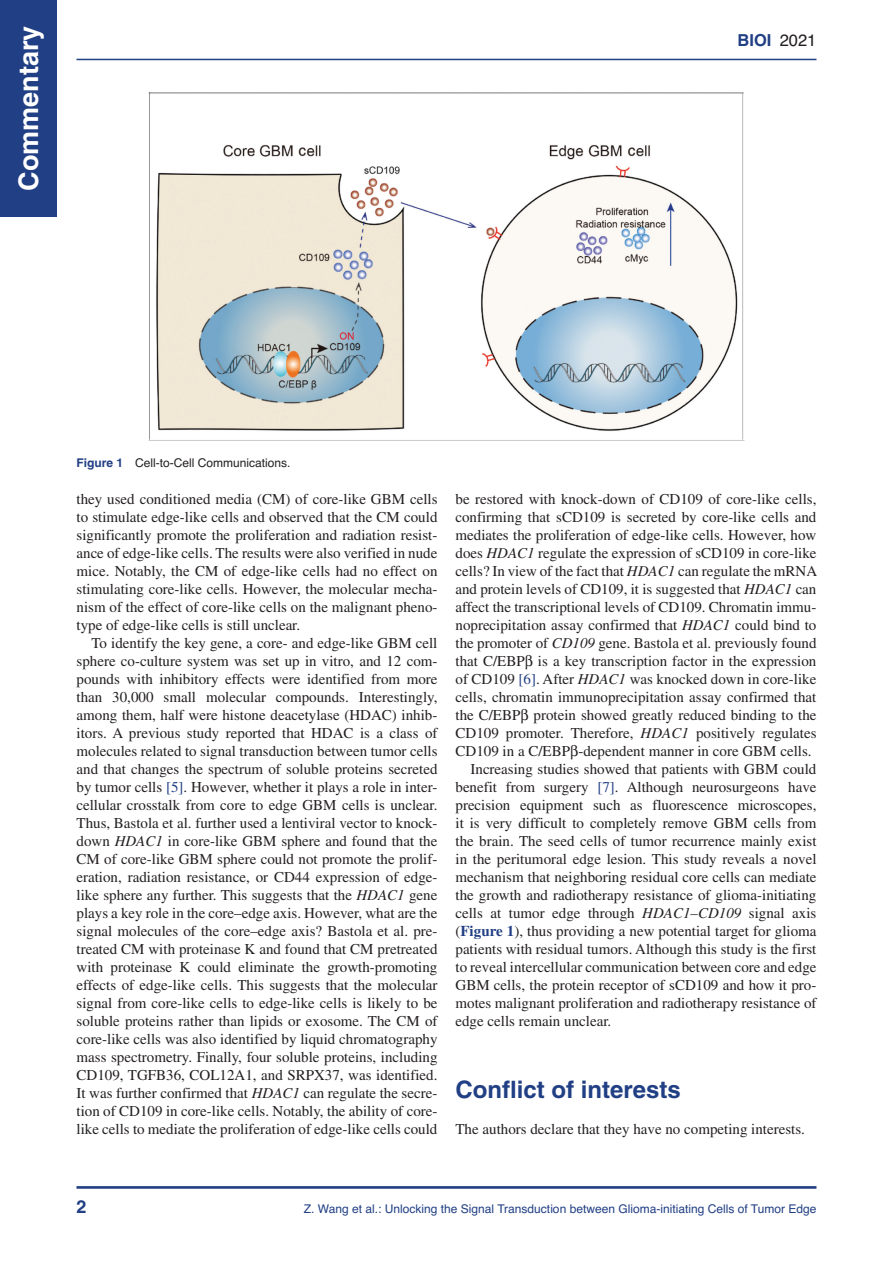
<style>
.page{position:relative;width:893px;height:1263px;background:#fff}
.page>*{position:absolute;margin:0;border:0;box-sizing:border-box;transform-origin:0 0}
.t1{font:700 27px "Helvetica";color:#fff}
.t2{font:700 24px "Helvetica";color:#213f84}
.t3{font:700 18px "Helvetica";color:#213f84}
.t4{font:700 16.5px "Helvetica";color:#213f84}
.t5{font:15px/18px "Times";color:#231f20;text-align:justify}
.t6{font:12px "Helvetica";color:#213f84}
.t7{font:12px "Helvetica";color:#231f20}
.s1{font-weight:400;color:#231f20}
.s2{font-weight:700;color:#213f84}
.s3{color:#213f84}
.s4{font-style:italic}
</style>
<div class="page">
<hr style="left:76px;top:1186px;width:740px;height:3px;background:#213f84">
<img style="left:149px;top:92px;width:595px;height:348px">
<hr style="left:76px;top:59px;width:740px;height:1px;background:#213f84">
<div style="left:0;top:0;width:57px;height:216px;background:#213f84"></div>
<h1 class="t1" style="left:12px;top:191px;width:167px;rotate:-90deg">Commentary</h1>
<p class="t4" style="left:738px;top:30px;width:80px">BIOI <span class="s1">2021</span></p>
<p class="t7" style="left:76px;top:456px;width:216px"><span class="s2">Figure 1</span> Cell-to-Cell Communications.</p>
<p class="t5" style="left:76px;top:490px;width:363px">they used conditioned media (CM) of core-like GBM cells to stimulate edge-like cells and observed that the CM could significantly promote the proliferation and radiation resist&shy;ance of edge-like cells. The results were also verified in nude mice. Notably, the CM of edge-like cells had no effect on stimulating core-like cells. However, the molecular mecha&shy;nism of the effect of core-like cells on the malignant pheno&shy;type of edge-like cells is still unclear.</p>
<p class="t5" style="left:76px;top:634px;width:363px;text-indent:15px">To identify the key gene, a core- and edge-like GBM cell sphere co-culture system was set up in vitro, and 12 com&shy;pounds with inhibitory effects were identified from more than 30,000 small molecular compounds. Interestingly, among them, half were histone deacetylase (HDAC) inhib&shy;itors. A previous study reported that HDAC is a class of molecules related to signal transduction between tumor cells and that changes the spectrum of soluble proteins secreted by tumor cells <span class="s3">[5]</span>. However, whether it plays a role in inter&shy;cellular crosstalk from core to edge GBM cells is unclear.<br>Thus, Bastola et al. further used a lentiviral vector to knock&shy;down <span class="s4">HDAC1</span> in core-like GBM sphere and found that the CM of core-like GBM sphere could not promote the prolif&shy;eration, radiation resistance, or CD44 expression of edge&shy;like sphere any further. This suggests that the <span class="s4">HDAC1</span> gene plays a key role in the core–edge axis. However, what are the signal molecules of the core–edge axis? Bastola et al. pre&shy;treated CM with proteinase K and found that CM pretreated with proteinase K could eliminate the growth-promoting effects of edge-like cells. This suggests that the molecular signal from core-like cells to edge-like cells is likely to be soluble proteins rather than lipids or exosome. The CM of core-like cells was also identified by liquid chromatography mass spectrometry. Finally, four soluble proteins, including CD109, TGFB36, COL12A1, and SRPX37, was identified.<br>It was further confirmed that <span class="s4">HDAC1</span> can regulate the secre&shy;tion of CD109 in core-like cells. Notably, the ability of core&shy;like cells to mediate the proliferation of edge-like cells could</p>
<p class="t5" style="left:455px;top:490px;width:362px">be restored with knock-down of CD109 of core-like cells,</p>
<p class="t5" style="left:455px;top:508px;width:362px">confirming that sCD109 is secreted by core-like cells and</p>
<p class="t5" style="left:455px;top:526px;width:362px">mediates the proliferation of edge-like cells. However, how</p>
<p class="t5" style="left:455px;top:544px;width:362px">does <span class="s4">HDAC1</span> regulate the expression of sCD109 in core-like</p>
<p class="t5" style="left:455px;top:562px;width:363px">cells? In view of the fact that <span class="s4">HDAC1</span> can regulate the mRNA</p>
<p class="t5" style="left:455px;top:580px;width:362px">and protein levels of CD109, it is suggested that <span class="s4">HDAC1</span> can</p>
<p class="t5" style="left:455px;top:598px;width:362px">affect the transcriptional levels of CD109. Chromatin immu-</p>
<p class="t5" style="left:455px;top:616px;width:362px">noprecipitation assay confirmed that <span class="s4">HDAC1</span> could bind to</p>
<p class="t5" style="left:455px;top:634px;width:363px">the promoter of <span class="s4">CD109</span> gene. Bastola et al. previously found</p>
<p class="t5" style="left:455px;top:652px;width:362px">that C/EBP is a key transcription factor in the expression</p>
<p class="t5" style="left:455px;top:670px;width:362px">of CD109 <span class="s3">[6]</span>. After <span class="s4">HDAC1</span> was knocked down in core-like</p>
<p class="t5" style="left:455px;top:688px;width:362px">cells, chromatin immunoprecipitation assay confirmed that</p>
<p class="t5" style="left:455px;top:706px;width:362px">the C/EBP protein showed greatly reduced binding to the</p>
<p class="t5" style="left:455px;top:724px;width:362px">CD109 promoter. Therefore, <span class="s4">HDAC1</span> positively regulates</p>
<p class="t5" style="left:455px;top:742px;width:358px">CD109 in a C/EBP -dependent manner in core GBM cells.</p>
<p class="t5" style="left:470px;top:760px;width:347px">Increasing studies showed that patients with GBM could</p>
<p class="t5" style="left:455px;top:778px;width:362px">benefit from surgery <span class="s3">[7]</span>. Although neurosurgeons have</p>
<p class="t5" style="left:455px;top:796px;width:362px">precision equipment such as fluorescence microscopes,</p>
<p class="t5" style="left:455px;top:814px;width:362px">it is very difficult to completely remove GBM cells from</p>
<p class="t5" style="left:455px;top:832px;width:362px">the brain. The seed cells of tumor recurrence mainly exist</p>
<p class="t5" style="left:455px;top:850px;width:362px">in the peritumoral edge lesion. This study reveals a novel</p>
<p class="t5" style="left:455px;top:868px;width:362px">mechanism that neighboring residual core cells can mediate</p>
<p class="t5" style="left:455px;top:886px;width:362px">the growth and radiotherapy resistance of glioma-initiating</p>
<p class="t5" style="left:455px;top:904px;width:362px">cells at tumor edge through <span class="s4">HDAC1–CD109</span> signal axis</p>
<p class="t5" style="left:455px;top:922px;width:362px">(<span class="s2">Figure 1</span>), thus providing a new potential target for glioma</p>
<p class="t5" style="left:455px;top:940px;width:362px">patients with residual tumors. Although this study is the first</p>
<p class="t5" style="left:455px;top:958px;width:362px">to reveal intercellular communication between core and edge</p>
<p class="t5" style="left:455px;top:976px;width:362px">GBM cells, the protein receptor of sCD109 and how it pro-</p>
<p class="t5" style="left:455px;top:994px;width:362px">motes malignant proliferation and radiotherapy resistance of</p>
<p class="t5" style="left:455px;top:1012px;width:157px">edge cells remain unclear.</p>
<h2 class="t2" style="left:455px;top:1075px;width:227px">Conflict of interests</h2>
<p class="t5" style="left:455px;top:1120px;width:351px">The authors declare that they have no competing interests.</p>
<p class="t3" style="left:76px;top:1195px;width:12px">2</p>
<p class="t6" style="left:304px;top:1201px;width:514px">Z. Wang et al.: Unlocking the Signal Transduction between Glioma-initiating Cells of Tumor Edge</p>
</div>
